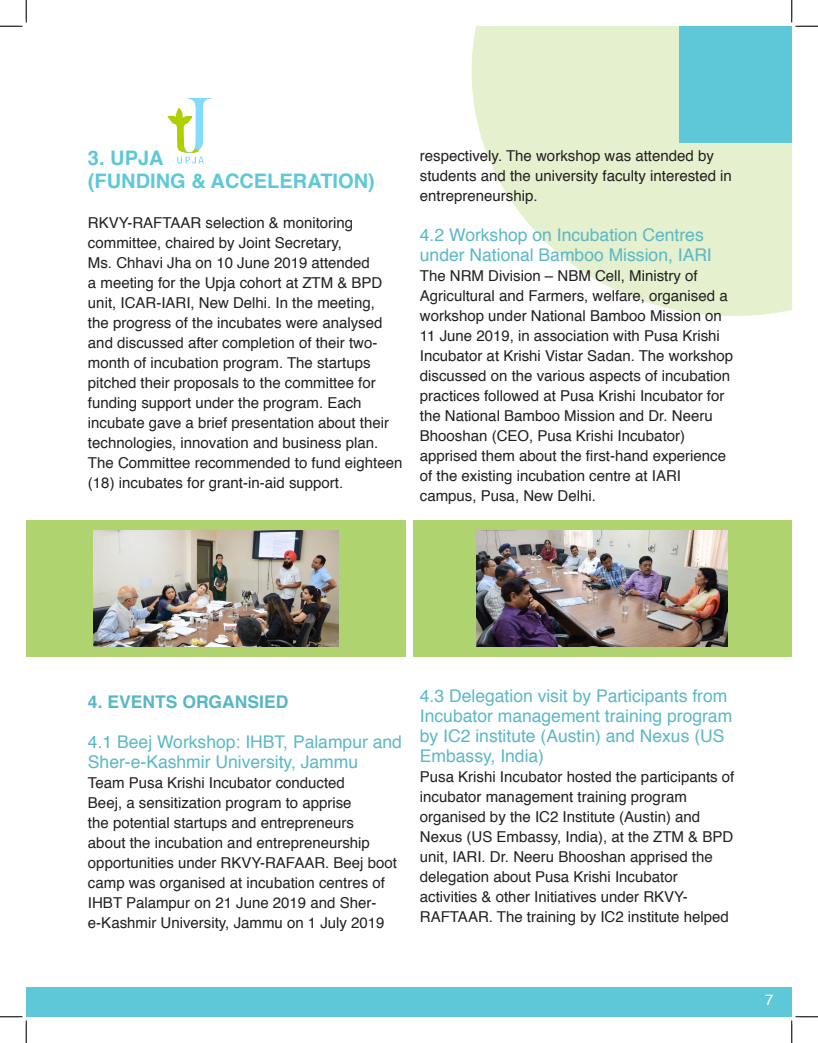
<style>
.page{position:relative;width:818px;height:1043px;background:#fff}
.page>*{position:absolute;margin:0;border:0;box-sizing:border-box;transform-origin:0 0}
.main_text{font:700 20px "Helvetica";color:#5ec8d8}
.main_text-2{font:17.5px/20px "Helvetica";color:#5bb8c6}
.main_text-3{font:700 17.5px "Helvetica";color:#58b7c6}
.main_text-4{font:15px/20px "Helvetica";color:#231f20}
.t1{font:15px "Helvetica";color:#fff}
.s1{color:#58b7c6}
</style>
<div class="page">
<svg style="left:471px;top:26px;width:320px;height:290px;fill:#e4f0ce"></svg>
<div style="left:679px;top:26px;width:112px;height:117px;background:#5ec8d8"></div>
<div style="left:26px;top:987px;width:765px;height:29px;background:#5ec8d8"></div>
<img style="left:168px;top:98px;width:43px;height:66px">
<div style="left:413px;top:520px;width:378px;height:137px;background:#afd46f"></div>
<div style="left:26px;top:520px;width:379px;height:137px;background:#afd46f"></div>
<img style="left:94px;top:530px;width:244px;height:116px">
<img style="left:477px;top:530px;width:250px;height:116px">
<svg style="left:0;top:0;width:27px;height:27px"></svg>
<svg style="left:0;top:1016px;width:27px;height:26px"></svg>
<svg style="left:791px;top:0;width:27px;height:27px"></svg>
<svg style="left:790px;top:1015px;width:28px;height:27px"></svg>
<p class="main_text" style="left:88px;top:142px;width:77px">3. UPJA</p>
<p class="main_text" style="left:88px;top:164px;width:288px">(FUNDING &amp; ACCELERATION)</p>
<p class="main_text-4" style="left:88px;top:213px;width:267px">RKVY-RAFTAAR selection &amp; monitoring committee, chaired by Joint Secretary,</p>
<p class="main_text-4" style="left:88px;top:253px;width:316px">Ms. Chhavi Jha on 10 June 2019 attended<br>a meeting for the Upja cohort at ZTM &amp; BPD unit, ICAR-IARI, New Delhi. In the meeting,<br>the progress of the incubates were analysed and discussed after completion of their two&shy;month of incubation program. The startups pitched their proposals to the committee for funding support under the program. Each incubate gave a brief presentation about their technologies, innovation and business plan.<br>The Committee recommended to fund eighteen (18) incubates for grant-in-aid support.</p>
<p class="main_text-4" style="left:420px;top:146px;width:313px">respectively. The workshop was attended by students and the university faculty interested in entrepreneurship.</p>
<p class="main_text-2" style="left:420px;top:226px;width:293px">4.2 Workshop on Incubation Centres under National Bamboo Mission, IARI</p>
<p class="main_text-4" style="left:420px;top:266px;width:314px">The NRM Division – NBM Cell, Ministry of Agricultural and Farmers, welfare, organised a workshop under National Bamboo Mission on 11 June 2019, in association with Pusa Krishi Incubator at Krishi Vistar Sadan. The workshop discussed on the various aspects of incubation practices followed at Pusa Krishi Incubator for the National Bamboo Mission and Dr. Neeru Bhooshan (CEO, Pusa Krishi Incubator)</p>
<p class="main_text-4" style="left:420px;top:446px;width:307px">apprised them about the first-hand experience of the existing incubation centre at IARI</p>
<p class="main_text-4" style="left:420px;top:486px;width:177px">campus, Pusa, New Delhi.</p>
<p class="main_text-3" style="left:88px;top:687px;width:202px">4. EVENTS ORGANSIED</p>
<p class="main_text-2" style="left:88px;top:732px;width:315px"><span class="s1">4.1</span> Beej Workshop: IHBT, Palampur and<br>Sher-e-Kashmir University, Jammu</p>
<p class="main_text-4" style="left:88px;top:773px;width:310px">Team Pusa Krishi Incubator conducted<br>Beej, a sensitization program to apprise<br>the potential startups and entrepreneurs<br>about the incubation and entrepreneurship opportunities under RKVY-RAFAAR. Beej boot camp was organised at incubation centres of IHBT Palampur on 21 June 2019 and Sher&shy;e-Kashmir University, Jammu on 1 July 2019</p>
<p class="main_text-2" style="left:420px;top:686px;width:314px">4.3 Delegation visit by Participants from Incubator management training program by IC2 institute (Austin) and Nexus (US Embassy, India)</p>
<p class="main_text-4" style="left:420px;top:766px;width:316px">Pusa Krishi Incubator hosted the participants of incubator management training program</p>
<p class="main_text-4" style="left:420px;top:806px;width:315px">organised by the IC2 Institute (Austin) and<br>Nexus (US Embassy, India), at the ZTM &amp; BPD unit, IARI. Dr. Neeru Bhooshan apprised the</p>
<p class="main_text-4" style="left:420px;top:866px;width:259px">delegation about Pusa Krishi Incubator</p>
<p class="main_text-4" style="left:420px;top:886px;width:310px">activities &amp; other Initiatives under RKVY-<br>RAFTAAR. The training by IC2 institute helped</p>
<p class="t1" style="left:765px;top:987px;width:10px">7</p>
</div>
